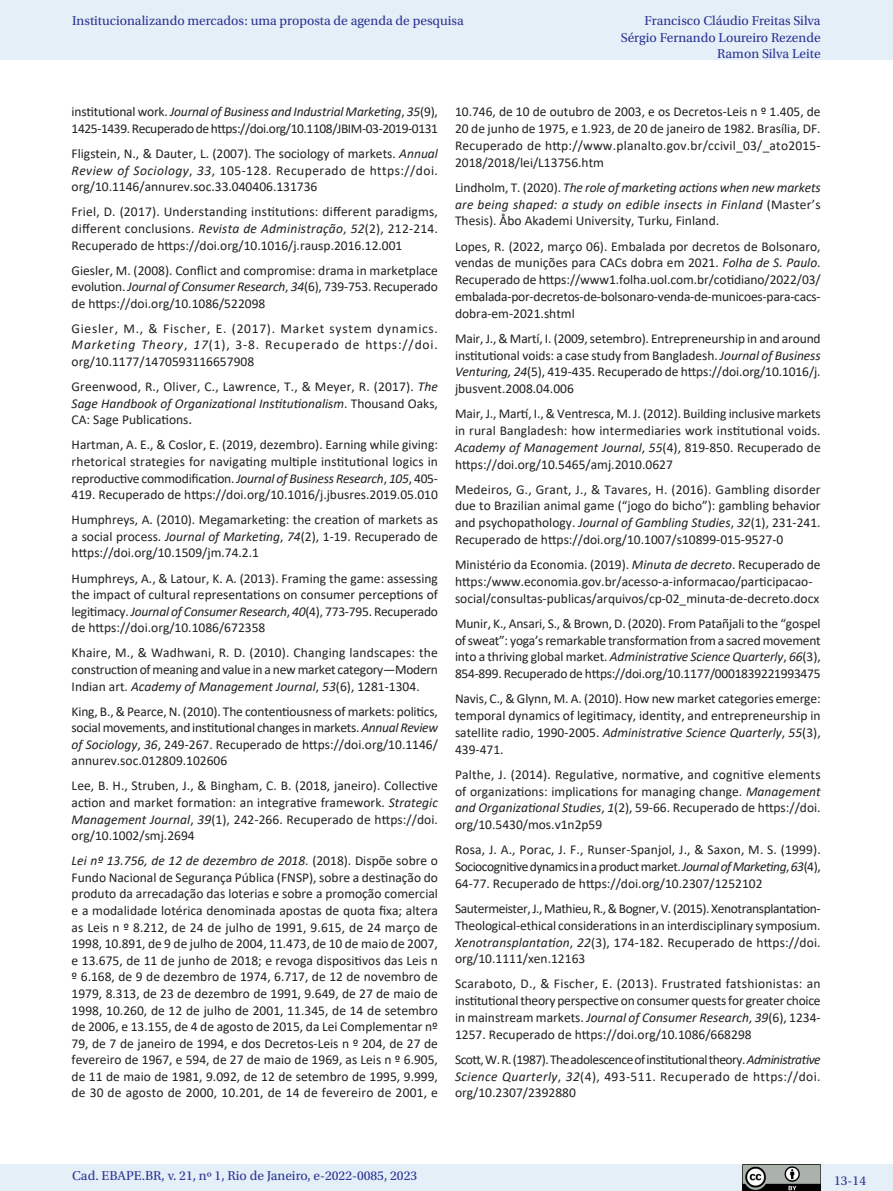
<style>
.page{position:relative;width:893px;height:1191px;background:#fff}
.page>*{position:absolute;margin:0;border:0;box-sizing:border-box;transform-origin:0 0}
.Referencias{font:13.5px/16.6px "Calibri";color:#231f20;text-align:justify}
.t1{font:13.5px/16.5px "Utopia Std";color:#2b3393;text-align:right}
.Referencias-2{font:italic 13.5px/16.8px "Calibri";letter-spacing:.015em;color:#231f20;text-align:justify}
.Referencias-3{font:13.5px/16.6px "Calibri";letter-spacing:-.03em;color:#231f20}
.s1{font-style:italic}
.s2{font-size:15px}
.s3{font-style:normal}
</style>
<div class="page">
<div style="left:0;top:0;width:893px;height:60px;background:#e4eff8"></div>
<div style="left:0;top:1164px;width:893px;height:27px;background:#e4eff8"></div>
<img style="left:743px;top:1164px;width:78px;height:27px">
<p class="t1" style="left:72px;top:13px;width:393px">Institucionalizando mercados: uma proposta de agenda de pesquisa</p>
<p class="t1" style="left:621px;top:13px;width:201px">Francisco Cláudio Freitas Silva<br>Sérgio Fernando Loureiro Rezende<br>Ramon Silva Leite</p>
<p class="Referencias-3" style="left:72px;top:103px;width:368px">institutional work. <span class="s1">Journal of Business and Industrial Marketing</span>, <span class="s1">35</span>(9),<br>1425-1439. Recuperado de https://doi.org/10.1108/JBIM-03-2019-0131</p>
<p class="Referencias" style="left:72px;top:145px;width:368px">Fligstein, N., &amp; Dauter, L. (2007). The sociology of markets. <span class="s1">Annual Review of Sociology</span>, <span class="s1">33</span>, 105-128. Recuperado de https://doi. org/10.1146/annurev.soc.33.040406.131736</p>
<p class="Referencias" style="left:72px;top:203px;width:368px">Friel, D. (2017). Understanding institutions: different paradigms, different conclusions. <span class="s1">Revista de Administração</span>, <span class="s1">52</span>(2), 212-214.<br>Recuperado de https://doi.org/10.1016/j.rausp.2016.12.001</p>
<p class="Referencias" style="left:72px;top:261px;width:368px">Giesler, M. (2008). Conflict and compromise: drama in marketplace evolution. <span class="s1">Journal of Consumer Research</span>, <span class="s1">34</span>(6), 739-753. Recuperado de https://doi.org/10.1086/522098</p>
<p class="Referencias" style="left:72px;top:320px;width:368px">Giesler, M., &amp; Fischer, E. (2017). Market system dynamics.<br><span class="s1">Marketing Theory</span>, <span class="s1">17</span>(1), 3-8. Recuperado de https://doi. org/10.1177/1470593116657908</p>
<p class="Referencias" style="left:72px;top:378px;width:368px">Greenwood, R., Oliver, C., Lawrence, T., &amp; Meyer, R. (2017). <span class="s1">The Sage Handbook of Organizational Institutionalism</span>. Thousand Oaks, CA: Sage Publications<span class="s2">.</span></p>
<p class="Referencias" style="left:72px;top:436px;width:368px">Hartman, A. E., &amp; Coslor, E. (2019, dezembro). Earning while giving: rhetorical strategies for navigating multiple institutional logics in reproductive commodification. <span class="s1">Journal of Business Research</span>, <span class="s1">105</span>, 405- 419. Recuperado de https://doi.org/10.1016/j.jbusres.2019.05.010</p>
<p class="Referencias" style="left:72px;top:511px;width:368px">Humphreys, A. (2010). Megamarketing: the creation of markets as a social process. <span class="s1">Journal of Marketing</span>, <span class="s1">74</span>(2), 1-19. Recuperado de https://doi.org/10.1509/jm.74.2.1</p>
<p class="Referencias" style="left:72px;top:569px;width:368px">Humphreys, A., &amp; Latour, K. A. (2013). Framing the game: assessing the impact of cultural representations on consumer perceptions of legitimacy. <span class="s1">Journal of Consumer Research</span>, <span class="s1">40</span>(4), 773-795. Recuperado de https://doi.org/10.1086/672358</p>
<p class="Referencias" style="left:72px;top:644px;width:368px">Khaire, M., &amp; Wadhwani, R. D. (2010). Changing landscapes: the construction of meaning and value in a new market category—Modern Indian art. <span class="s1">Academy of Management Journal</span>, <span class="s1">53</span>(6), 1281-1304.</p>
<p class="Referencias" style="left:72px;top:702px;width:368px">King, B., &amp; Pearce, N. (2010). The contentiousness of markets: politics, social movements, and institutional changes in markets. <span class="s1">Annual Review of Sociology</span>, <span class="s1">36</span>, 249-267. Recuperado de https://doi.org/10.1146/ annurev.soc.012809.102606</p>
<p class="Referencias" style="left:72px;top:777px;width:368px">Lee, B. H., Struben, J., &amp; Bingham, C. B. (2018, janeiro). Collective action and market formation: an integrative framework. <span class="s1">Strategic Management Journal</span>, <span class="s1">39</span>(1), 242-266. Recuperado de https://doi. org/10.1002/smj.2694</p>
<p class="Referencias" style="left:72px;top:852px;width:368px"><span class="s1">Lei nº 13.756, de 12 de dezembro de 2018</span>. (2018). Dispõe sobre o Fundo Nacional de Segurança Pública (FNSP), sobre a destinação do produto da arrecadação das loterias e sobre a promoção comercial e a modalidade lotérica denominada apostas de quota fixa; altera as Leis n º 8.212, de 24 de julho de 1991, 9.615, de 24 março de 1998, 10.891, de 9 de julho de 2004, 11.473, de 10 de maio de 2007, e 13.675, de 11 de junho de 2018; e revoga dispositivos das Leis n º 6.168, de 9 de dezembro de 1974, 6.717, de 12 de novembro de 1979, 8.313, de 23 de dezembro de 1991, 9.649, de 27 de maio de 1998, 10.260, de 12 de julho de 2001, 11.345, de 14 de setembro de 2006, e 13.155, de 4 de agosto de 2015, da Lei Complementar nº 79, de 7 de janeiro de 1994, e dos Decretos-Leis n º 204, de 27 de fevereiro de 1967, e 594, de 27 de maio de 1969, as Leis n º 6.905, de 11 de maio de 1981, 9.092, de 12 de setembro de 1995, 9.999, de 30 de agosto de 2000, 10.201, de 14 de fevereiro de 2001, e</p>
<p class="Referencias" style="left:455px;top:103px;width:367px">10.746, de 10 de outubro de 2003, e os Decretos-Leis n º 1.405, de 20 de junho de 1975, e 1.923, de 20 de janeiro de 1982. Brasília, DF.<br>Recuperado de http://www.planalto.gov.br/ccivil_03/_ato2015- 2018/2018/lei/L13756.htm</p>
<p class="Referencias-2" style="left:455px;top:178px;width:367px"><span class="s3">Lindholm, T. (2020).</span> The role of marketing actions when new markets are being shaped: a study on edible insects in Finland <span class="s3">(Master’s Thesis). Åbo Akademi University, Turku, Finland.</span></p>
<p class="Referencias" style="left:455px;top:237px;width:367px">Lopes, R. (2022, março 06). Embalada por decretos de Bolsonaro, vendas de munições para CACs dobra em 2021. <span class="s1">Folha de S. Paulo</span>.<br>Recuperado de https://www1.folha.uol.com.br/cotidiano/2022/03/ embalada-por-decretos-de-bolsonaro-venda-de-municoes-para-cacs&shy;dobra-em-2021.shtml</p>
<p class="Referencias" style="left:455px;top:329px;width:367px">Mair, J., &amp; Martí, I. (2009, setembro). Entrepreneurship in and around institutional voids: a case study from Bangladesh. <span class="s1">Journal of Business Venturing, 24</span>(5), 419-435. Recuperado de https://doi.org/10.1016/j. jbusvent.2008.04.006</p>
<p class="Referencias" style="left:455px;top:405px;width:367px">Mair, J., Martí, I., &amp; Ventresca, M. J. (2012). Building inclusive markets in rural Bangladesh: how intermediaries work institutional voids.<br><span class="s1">Academy of Management Journal</span>, <span class="s1">55</span>(4), 819-850. Recuperado de https://doi.org/10.5465/amj.2010.0627</p>
<p class="Referencias" style="left:455px;top:480px;width:367px">Medeiros, G., Grant, J., &amp; Tavares, H. (2016). Gambling disorder due to Brazilian animal game (“jogo do bicho”): gambling behavior and psychopathology. <span class="s1">Journal of Gambling Studies</span>, <span class="s1">32</span>(1), 231-241.<br>Recuperado de https://doi.org/10.1007/s10899-015-9527-0</p>
<p class="Referencias" style="left:455px;top:556px;width:367px;text-align:left">Ministério da Economia. (2019). <span class="s1">Minuta de decreto</span>. Recuperado de https:/www.economia.gov.br/acesso-a-informacao/participacao&shy;social/consultas-publicas/arquivos/cp-02_minuta-de-decreto.docx</p>
<p class="Referencias" style="left:455px;top:614px;width:367px">Munir, K., Ansari, S., &amp; Brown, D. (2020). From Patañjali to the “gospel of sweat”: yoga’s remarkable transformation from a sacred movement into a thriving global market. <span class="s1">Administrative Science Quarterly</span>, <span class="s1">66</span>(3), 854-899. Recuperado de https://doi.org/10.1177/0001839221993475</p>
<p class="Referencias" style="left:455px;top:690px;width:367px">Navis, C., &amp; Glynn, M. A. (2010). How new market categories emerge: temporal dynamics of legitimacy, identity, and entrepreneurship in satellite radio, 1990-2005. <span class="s1">Administrative Science Quarterly</span>, <span class="s1">55</span>(3), 439-471.</p>
<p class="Referencias" style="left:455px;top:765px;width:367px">Palthe, J. (2014). Regulative, normative, and cognitive elements of organizations: implications for managing change. <span class="s1">Management and Organizational Studies</span>, <span class="s1">1</span>(2), 59-66. Recuperado de https://doi. org/10.5430/mos.v1n2p59</p>
<p class="Referencias" style="left:455px;top:841px;width:367px">Rosa, J. A., Porac, J. F., Runser-Spanjol, J., &amp; Saxon, M. S. (1999).<br>Sociocognitive dynamics in a product market.<span class="s1">Journal of Marketing</span>,<span class="s1">63</span>(4), 64-77. Recuperado de https://doi.org/10.2307/1252102</p>
<p class="Referencias" style="left:455px;top:899px;width:367px">Sautermeister, J., Mathieu, R., &amp; Bogner, V. (2015). Xenotransplantation-Theological-ethical considerations in an interdisciplinary symposium.<br><span class="s1">Xenotransplantation</span>, <span class="s1">22</span>(3), 174-182. Recuperado de https://doi. org/10.1111/xen.12163</p>
<p class="Referencias" style="left:455px;top:975px;width:367px">Scaraboto, D., &amp; Fischer, E. (2013). Frustrated fatshionistas: an institutional theory perspective on consumer quests for greater choice in mainstream markets. <span class="s1">Journal of Consumer Research</span>, <span class="s1">39</span>(6), 1234- 1257. Recuperado de https://doi.org/10.1086/668298</p>
<p class="Referencias" style="left:455px;top:1050px;width:367px">Scott, W. R. (1987). The adolescence of institutional theory.<span class="s1">Administrative Science Quarterly</span>, <span class="s1">32</span>(4), 493-511. Recuperado de https://doi. org/10.2307/2392880</p>
<p class="t1" style="left:72px;top:1167px;width:346px">Cad. EBAPE.BR, v. 21, nº 1, Rio de Janeiro, e-2022-0085, 2023</p>
<p class="t1" style="left:834px;top:1172px;width:33px">13-14</p>
</div>
